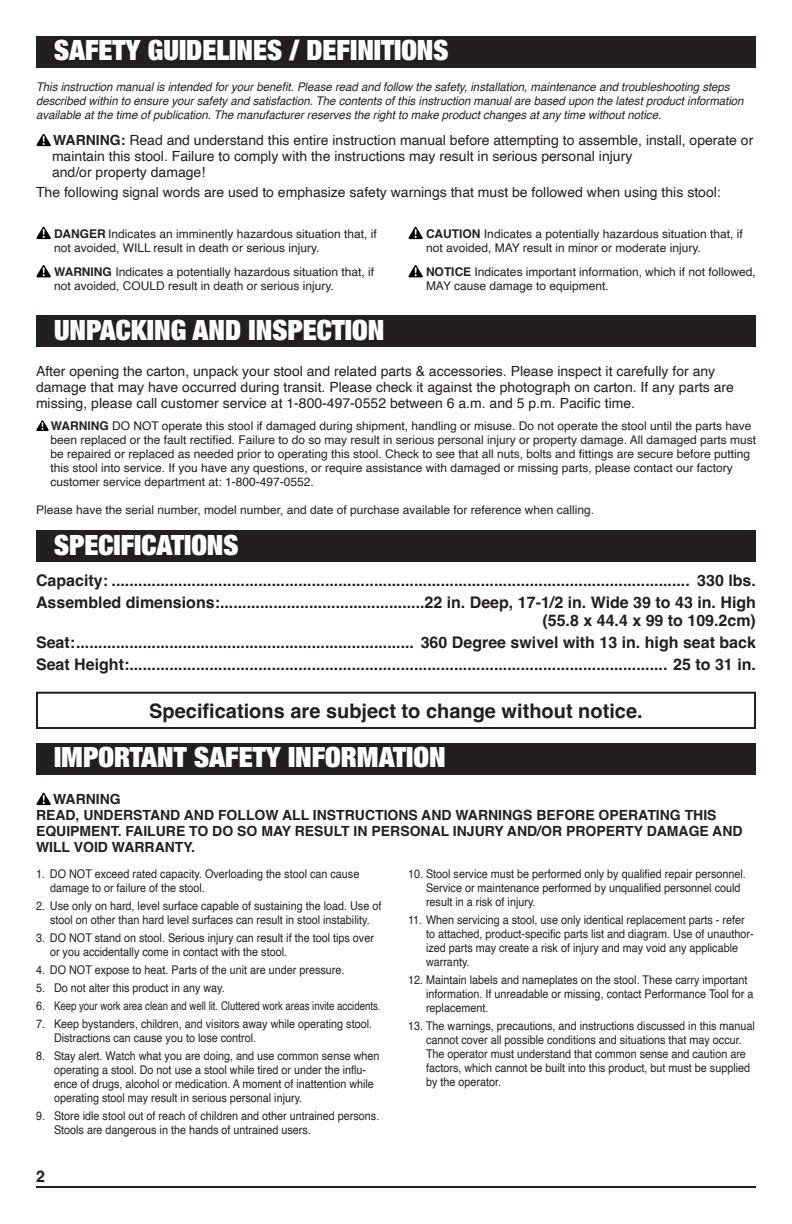
<style>
.page{position:relative;width:792px;height:1224px;background:#fff}
.page>*{position:absolute;margin:0;border:0;box-sizing:border-box;transform-origin:0 0}
.t1{font:900 condensed 28px "Helvetica Neue LT Std";color:#fff}
.t2{font:700 20px "Helvetica";color:#231f20}
.List{font:700 16px "Helvetica";color:#231f20}
.t3{font:14px/16px "Helvetica";color:#231f20}
.subHead{font:700 14px/16px "Helvetica";color:#231f20}
.list_2{font:12px/14px "Helvetica";color:#231f20;scale:.9 1}
.list_2-2{font:12px/14px "Helvetica";color:#231f20}
.t4{font:italic 12px/14px "Helvetica";color:#231f20;scale:.95 1}
.s1{font-weight:700}
</style>
<div class="page">
<hr style="left:36px;top:1186px;width:720px;height:2px;background:#231f20">
<div style="left:36px;top:316px;width:720px;height:31px;background:#231f20"></div>
<div style="left:36px;top:530px;width:720px;height:32px;background:#231f20"></div>
<div style="left:36px;top:743px;width:720px;height:31px;background:#231f20"></div>
<div style="left:36px;top:692px;width:720px;height:37px;border:2px solid #231f20"></div>
<svg style="left:36px;top:792px;width:15px;height:13px"></svg>
<svg style="left:36px;top:420px;width:13px;height:11px"></svg>
<div style="left:36px;top:36px;width:720px;height:32px;background:#231f20"></div>
<svg style="left:36px;top:133px;width:15px;height:14px"></svg>
<svg style="left:36px;top:226px;width:15px;height:13px"></svg>
<svg style="left:408px;top:226px;width:15px;height:13px"></svg>
<svg style="left:36px;top:265px;width:15px;height:13px"></svg>
<svg style="left:408px;top:265px;width:15px;height:13px"></svg>
<p class="t1" style="left:54px;top:32px;width:396px">SAFETY GUIDELINES / DEFINITIONS</p>
<p class="t4" style="left:36px;top:80px;width:746px">This instruction manual is intended for your benefit. Please read and follow the safety, installation, maintenance and troubleshooting steps described within to ensure your safety and satisfaction. The contents of this instruction manual are based upon the latest product information available at the time of publication. The manufacturer reserves the right to make product changes at any time without notice.</p>
<p class="t3" style="left:52px;top:132px;width:703px"><span class="s1">WARNING:</span> Read and understand this entire instruction manual before attempting to assemble, install, operate or maintain this stool. Failure to comply with the instructions may result in serious personal injury<br>and/or property damage!</p>
<p class="t3" style="left:36px;top:184px;width:686px">The following signal words are used to emphasize safety warnings that must be followed when using this stool:</p>
<p class="list_2-2" style="left:54px;top:227px;width:324px"><span class="s1">DANGER</span> Indicates an imminently hazardous situation that, if not avoided, WILL result in death or serious injury.</p>
<p class="list_2-2" style="left:54px;top:265px;width:322px"><span class="s1">WARNING</span> Indicates a potentially hazardous situation that, if not avoided, COULD result in death or serious injury.</p>
<p class="t1" style="left:54px;top:312px;width:332px">UNPACKING AND INSPECTION</p>
<p class="list_2-2" style="left:426px;top:227px;width:318px"><span class="s1">CAUTION</span> Indicates a potentially hazardous situation that, if not avoided, MAY result in minor or moderate injury.</p>
<p class="list_2-2" style="left:426px;top:265px;width:331px"><span class="s1">NOTICE</span> Indicates important information, which if not followed,<br>MAY cause damage to equipment.</p>
<p class="t3" style="left:36px;top:363px;width:700px">After opening the carton, unpack your stool and related parts &amp; accessories. Please inspect it carefully for any damage that may have occurred during transit. Please check it against the photograph on carton. If any parts are missing, please call customer service at 1-800-497-0552 between 6 a.m. and 5 p.m. Pacific time.</p>
<p class="list_2-2" style="left:50px;top:419px;width:707px"><span class="s1">WARNING</span> DO NOT operate this stool if damaged during shipment, handling or misuse. Do not operate the stool until the parts have been replaced or the fault rectified. Failure to do so may result in serious personal injury or property damage. All damaged parts must be repaired or replaced as needed prior to operating this stool. Check to see that all nuts, bolts and fittings are secure before putting this stool into service. If you have any questions, or require assistance with damaged or missing parts, please contact our factory customer service department at: 1-800-497-0552.</p>
<p class="list_2-2" style="left:36px;top:503px;width:560px">Please have the serial number, model number, and date of purchase available for reference when calling.</p>
<p class="t1" style="left:54px;top:527px;width:186px">SPECIFICATIONS</p>
<p class="List" style="left:36px;top:571px;width:722px">Capacity: .................................................................................................................................. 330 lbs.</p>
<p class="List" style="left:36px;top:593px;width:722px">Assembled dimensions:..............................................22 in. Deep, 17-1/2 in. Wide 39 to 43 in. High</p>
<p class="List" style="left:543px;top:611px;width:215px">(55.8 x 44.4 x 99 to 109.2cm)</p>
<p class="List" style="left:36px;top:633px;width:722px">Seat:............................................................................ 360 Degree swivel with 13 in. high seat back</p>
<p class="List" style="left:36px;top:655px;width:722px">Seat Height:......................................................................................................................... 25 to 31 in.</p>
<p class="t2" style="left:149px;top:699px;width:495px">Specifications are subject to change without notice.</p>
<p class="t1" style="left:54px;top:739px;width:393px">IMPORTANT SAFETY INFORMATION</p>
<p class="subHead" style="left:53px;top:793px;width:69px">WARNING</p>
<p class="subHead" style="left:36px;top:809px;width:708px">READ, UNDERSTAND AND FOLLOW ALL INSTRUCTIONS AND WARNINGS BEFORE OPERATING THIS<br>EQUIPMENT. FAILURE TO DO SO MAY RESULT IN PERSONAL INJURY AND/OR PROPERTY DAMAGE AND<br>WILL VOID WARRANTY.</p>
<p class="list_2" style="left:50px;top:868px;width:345px;text-indent:-14px">1. DO NOT exceed rated capacity. Overloading the stool can cause damage to or failure of the stool.</p>
<p class="list_2" style="left:36px;top:900px;width:385px;text-align:center">2. Use only on hard, level surface capable of sustaining the load. Use of stool on other than hard level surfaces can result in stool instability.</p>
<p class="list_2" style="left:50px;top:932px;width:361px;text-indent:-14px">3. DO NOT stand on stool. Serious injury can result if the tool tips over or you accidentally come in contact with the stool.</p>
<p class="list_2" style="left:36px;top:964px;width:344px">4. DO NOT expose to heat. Parts of the unit are under pressure.</p>
<p class="list_2" style="left:36px;top:982px;width:211px">5. Do not alter this product in any way.</p>
<p class="list_2" style="left:36px;top:1000px;width:384px">6. Keep your work area clean and well lit. Cluttered work areas invite accidents.</p>
<p class="list_2" style="left:54px;top:1018px;width:355px;text-indent:-18px">7. Keep bystanders, children, and visitors away while operating stool.<br>Distractions can cause you to lose control.</p>
<p class="list_2" style="left:54px;top:1050px;width:363px;text-indent:-18px">8. Stay alert. Watch what you are doing, and use common sense when operating a stool. Do not use a stool while tired or under the influ&shy;ence of drugs, alcohol or medication. A moment of inattention while operating stool may result in serious personal injury.</p>
<p class="list_2" style="left:54px;top:1110px;width:363px;text-indent:-18px">9. Store idle stool out of reach of children and other untrained persons.<br>Stools are dangerous in the hands of untrained users.</p>
<h3 class="List" style="left:36px;top:1167px;width:10px">2</h3>
<p class="list_2" style="left:426px;top:868px;width:357px;text-indent:-18px">10. Stool service must be performed only by qualified repair personnel.<br>Service or maintenance performed by unqualified personnel could result in a risk of injury.</p>
<p class="list_2" style="left:426px;top:914px;width:366px;text-indent:-18px">11. When servicing a stool, use only identical replacement parts - refer to attached, product-specific parts list and diagram. Use of unauthor&shy;ized parts may create a risk of injury and may void any applicable warranty.</p>
<p class="list_2" style="left:426px;top:974px;width:365px;text-indent:-18px">12. Maintain labels and nameplates on the stool. These carry important information. If unreadable or missing, contact Performance Tool for a replacement.</p>
<p class="list_2" style="left:426px;top:1020px;width:367px;text-indent:-18px">13. The warnings, precautions, and instructions discussed in this manual cannot cover all possible conditions and situations that may occur.<br>The operator must understand that common sense and caution are factors, which cannot be built into this product, but must be supplied by the operator.</p>
</div>
